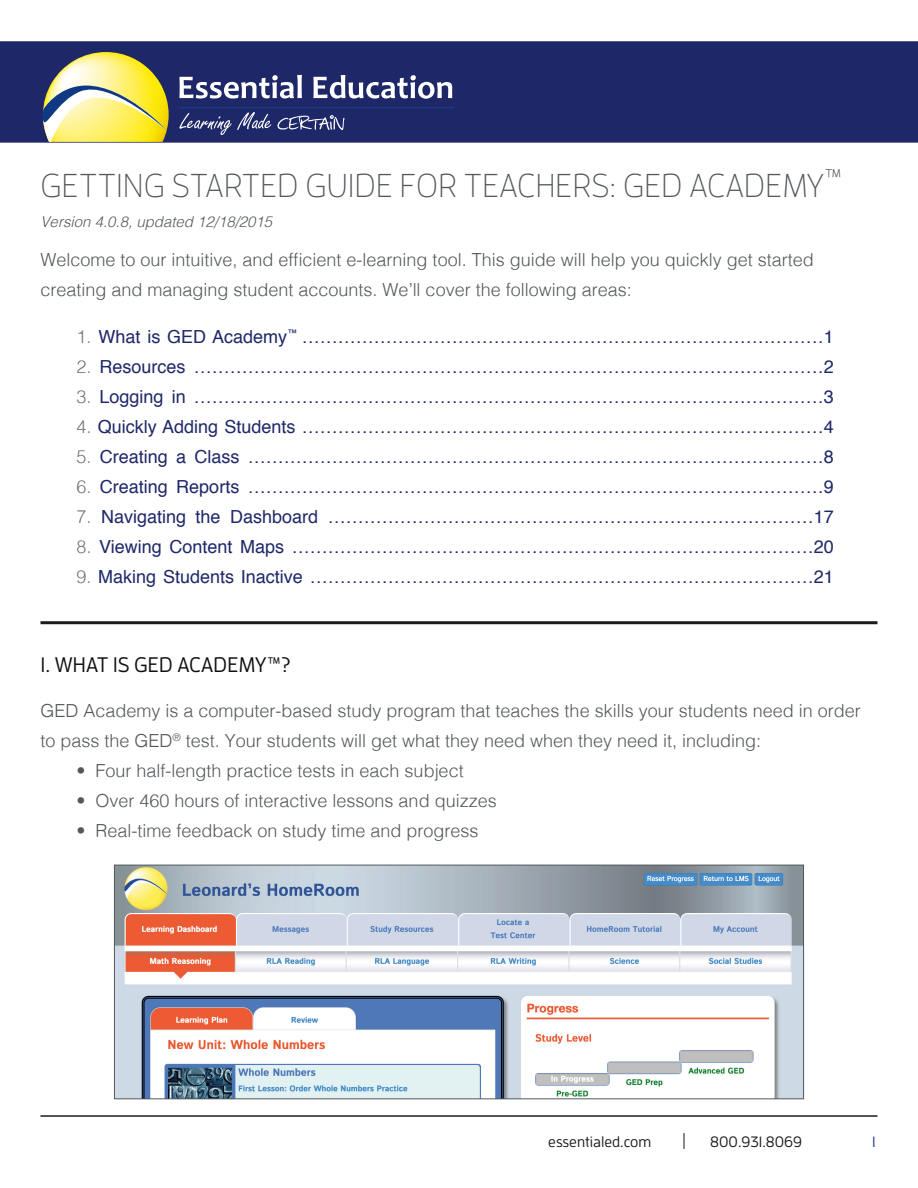
<style>
.page{position:relative;width:918px;height:1188px;background:#fff}
.page>*{position:absolute;margin:0;border:0;box-sizing:border-box;transform-origin:0 0}
.t1{font:300 33px "Enzo OT";letter-spacing:.01em;color:#54585b}
.t2{font:500 21px "Enzo OT";letter-spacing:.01em;color:#12110f}
.t3{font:18px "Helvetica";color:#1e2868}
.t4{font:300 18px/30px "Helvetica";color:#54585b}
.t5{font:italic 300 15px "Helvetica";color:#54585b}
.t6{font:500 15px "Enzo OT";color:#1c1b1a}
.t7{font:500 15px "Enzo OT";color:#1d3983}
.s1{font-weight:300;color:#747676}
</style>
<div class="page">
<div style="left:0;top:42px;width:918px;height:100px;background:#1e2868"></div>
<div style="left:0;top:41px;width:918px;height:102px;border:2px solid #1e2868"></div>
<svg style="left:179px;top:75px;width:123px;height:24px"></svg>
<svg style="left:313px;top:75px;width:139px;height:24px"></svg>
<svg style="left:179px;top:112px;width:92px;height:23px"></svg>
<svg style="left:278px;top:115px;width:66px;height:15px"></svg>
<hr style="left:179px;top:107px;width:275px;height:1px;background:#1d3983">
<hr style="left:40px;top:621px;width:838px;height:3px;background:#1c1b1a">
<svg style="left:684px;top:1133px;width:1px;height:16px"></svg>
<hr style="left:40px;top:1115px;width:838px;height:2px;background:#1c1b1a">
<svg style="left:43px;top:52px;width:126px;height:90px"></svg>
<img style="left:116px;top:867px;width:686px;height:230px">
<div style="left:114px;top:865px;width:690px;height:234px;border:1px solid #54585b"></div>
<h1 class="t1" style="left:41px;top:166px;width:803px">GETTING STARTED GUIDE FOR TEACHERS: GED ACADEMY<sup>™</sup></h1>
<p class="t5" style="left:40px;top:209px;width:233px">Version 4.0.8, updated 12/18/2015</p>
<p class="t4" style="left:40px;top:244px;width:775px">Welcome to our intuitive, and efficient e-learning tool. This guide will help you quickly get started creating and managing student accounts. We’ll cover the following areas:</p>
<p class="t3" style="left:76px;top:323px;width:759px"><span class="s1">1.</span> What is GED Academy<sup>™</sup> ……………………………………………………………………………1</p>
<p class="t3" style="left:76px;top:353px;width:759px"><span class="s1">2.</span> Resources ……………………………………………………………………………………………2</p>
<p class="t3" style="left:76px;top:383px;width:759px"><span class="s1">3.</span> Logging in ……………………………………………………………………………………………3</p>
<p class="t3" style="left:76px;top:413px;width:759px"><span class="s1">4.</span> Quickly Adding Students ……………………………………………………………………………4</p>
<p class="t3" style="left:76px;top:443px;width:759px"><span class="s1">5.</span> Creating a Class ……………………………………………………………………………………8</p>
<p class="t3" style="left:76px;top:473px;width:759px"><span class="s1">6.</span> Creating Reports ……………………………………………………………………………………9</p>
<p class="t3" style="left:76px;top:503px;width:759px"><span class="s1">7.</span> Navigating the Dashboard ………………………………………………………………………17</p>
<p class="t3" style="left:76px;top:533px;width:759px"><span class="s1">8.</span> Viewing Content Maps ……………………………………………………………………………20</p>
<p class="t3" style="left:76px;top:563px;width:759px"><span class="s1">9.</span> Making Students Inactive …………………………………………………………………………21</p>
<p class="t2" style="left:40px;top:653px;width:252px">1. WHAT IS GED ACADEMY™?</p>
<p class="t4" style="left:40px;top:695px;width:822px">GED Academy is a computer-based study program that teaches the skills your students need in order to pass the GED<sup>®</sup> test. Your students will get what they need when they need it, including:</p>
<p class="t4" style="left:77px;top:755px;width:389px">• Four half-length practice tests in each subject</p>
<p class="t4" style="left:77px;top:785px;width:422px">• Over 460 hours of interactive lessons and quizzes</p>
<p class="t4" style="left:77px;top:815px;width:404px">• Real-time feedback on study time and progress</p>
<p class="t6" style="left:548px;top:1133px;width:105px">essentialed.com</p>
<p class="t6" style="left:710px;top:1133px;width:93px">800.931.8069</p>
<p class="t7" style="left:872px;top:1133px;width:5px">1</p>
</div>
